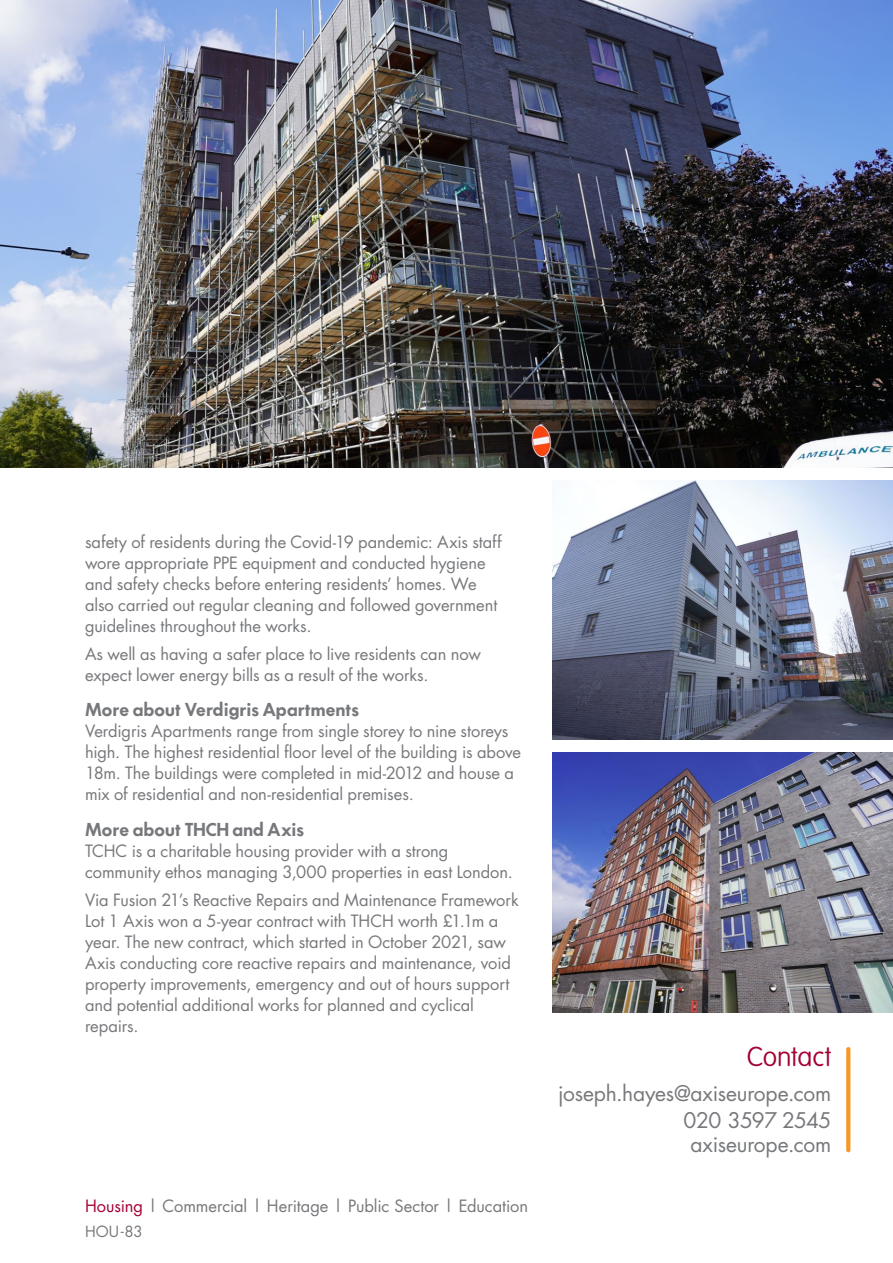
<style>
.page{position:relative;width:893px;height:1263px;background:#fff}
.page>*{position:absolute;margin:0;border:0;box-sizing:border-box;transform-origin:0 0}
.BODY_COPY{font:100 27px "VAG Rounded";color:#a40133}
.BODY_COPY-2{font:21px "Futura";letter-spacing:-.01em;color:#76787b}
.BODY_COPY-3{font:21px "Futura";letter-spacing:-.03em;color:#76787b}
.BODY_COPY-4{font:16.5px/21px "Futura";letter-spacing:-.005em;color:#76787b}
.BODY_COPY-5{font:600 16.5px "Futura";letter-spacing:-.015em;color:#76787b}
.BODY_COPY-6{font:15px "Futura";color:#76787b}
.s1{color:#a40133}
</style>
<div class="page">
<svg style="left:846px;top:1049px;width:4px;height:101px"></svg>
<img style="left:553px;top:480px;width:340px;height:260px">
<img style="left:553px;top:753px;width:340px;height:259px">
<img style="left:0;top:0;width:893px;height:468px">
<p class="BODY_COPY-4" style="left:85px;top:531px;width:418px">safety of residents during the Covid-19 pandemic: Axis staff wore appropriate PPE equipment and conducted hygiene and safety checks before entering residents’ homes. We also carried out regular cleaning and followed government guidelines throughout the works.</p>
<p class="BODY_COPY-4" style="left:85px;top:643px;width:397px">As well as having a safer place to live residents can now expect lower energy bills as a result of the works.</p>
<p class="BODY_COPY-5" style="left:85px;top:698px;width:276px">More about Verdigris Apartments</p>
<p class="BODY_COPY-4" style="left:85px;top:721px;width:437px">Verdigris Apartments range from single storey to nine storeys high. The highest residential floor level of the building is above 18m. The buildings were completed in mid-2012 and house a mix of residential and non-residential premises.</p>
<p class="BODY_COPY-5" style="left:85px;top:818px;width:221px">More about THCH and Axis</p>
<p class="BODY_COPY-4" style="left:85px;top:840px;width:429px">TCHC is a charitable housing provider with a strong community ethos managing 3,000 properties in east London.</p>
<p class="BODY_COPY-4" style="left:85px;top:889px;width:435px">Via Fusion 21’s Reactive Repairs and Maintenance Framework Lot 1 Axis won a 5-year contract with THCH worth £1.1m a year. The new contract, which started in October 2021, saw Axis conducting core reactive repairs and maintenance, void property improvements, emergency and out of hours support and potential additional works for planned and cyclical repairs.</p>
<p class="BODY_COPY-4" style="left:85px;top:1195px;width:445px"><span class="s1">Housing</span> | Commercial | Heritage | Public Sector | Education</p>
<p class="BODY_COPY-6" style="left:85px;top:1221px;width:59px">HOU-83</p>
<p class="BODY_COPY" style="left:747px;top:1041px;width:86px">Contact</p>
<p class="BODY_COPY-2" style="left:558px;top:1079px;width:275px">joseph.hayes@axiseurope.com</p>
<p class="BODY_COPY-3" style="left:684px;top:1106px;width:149px">020 3597 2545</p>
<p class="BODY_COPY-2" style="left:690px;top:1130px;width:142px">axiseurope.com</p>
</div>
